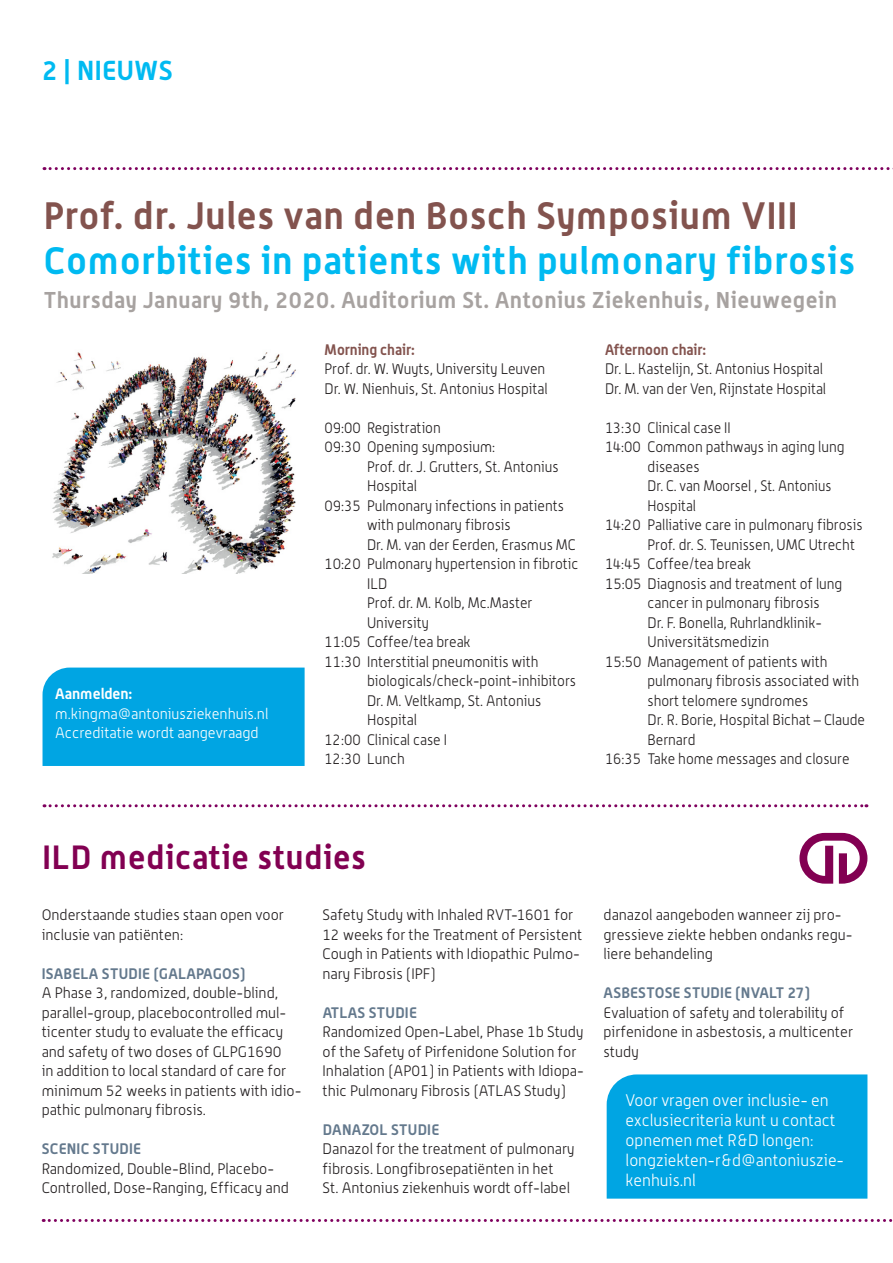
<style>
.page{position:relative;width:893px;height:1263px;background:#fff}
.page>*{position:absolute;margin:0;border:0;box-sizing:border-box;transform-origin:0 0}
.KOP_22_14_-_links-_k{font:700 37.5px "Alwyn";letter-spacing:.025em;color:#00baf1}
.KOP_22_14_-_links-_k-2{font:700 37.5px "Alwyn";letter-spacing:.025em;color:#83534e}
.KOP_22_14_-_links{font:700 33px "Alwyn";letter-spacing:.025em;color:#820052}
.t1{font:700 27px "Alwyn";letter-spacing:.015em;color:#00baf1}
.KOP_22_14_-_links-_k-3{font:700 22.5px "Alwyn";letter-spacing:.025em;color:#a7a2a0}
.Platte_tekst_light{font:300 16.5px/19.8px "Alwyn";color:#fff}
.Platte_tekst_light-2{font:300 15px/19.5px "Alwyn";color:#231f20;scale:.96 1}
.Platte_tekst_light-3{font:300 15px/19.5px "Alwyn";color:#231f20}
.Intro{font:700 15px "Alwyn";letter-spacing:.015em;color:#64798d}
.Platte_tekst_light-4{font:300 15px "Alwyn";color:#fff}
.Platte_tekst_light-5{font:300 15px/19.5px "Alwyn";color:#231f20;scale:.93 1}
.Platte_tekst_light-6{font:700 15px "Alwyn";color:#83534e;scale:.96 1}
.Platte_tekst_light-7{font:700 15px "Alwyn";color:#fff}
</style>
<div class="page">
<svg style="left:44px;top:167px;width:849px;height:3px"></svg>
<svg style="left:44px;top:804px;width:823px;height:3px"></svg>
<div style="left:43px;top:667px;width:262px;height:99px;background:#00a5e3"></div>
<svg style="left:799px;top:833px;width:68px;height:51px"></svg>
<svg style="left:43px;top:1219px;width:850px;height:3px"></svg>
<div style="left:607px;top:1074px;width:260px;height:124px;background:#00a5e3"></div>
<img style="left:52px;top:352px;width:244px;height:221px">
<p class="t1" style="left:42px;top:54px;width:132px">2 | NIEUWS</p>
<p class="KOP_22_14_-_links-_k-2" style="left:44px;top:192px;width:755px">Prof. dr. Jules van den Bosch Symposium VIII</p>
<p class="KOP_22_14_-_links-_k" style="left:44px;top:237px;width:813px">Comorbities in patients with pulmonary fibrosis</p>
<p class="KOP_22_14_-_links-_k-3" style="left:44px;top:286px;width:795px">Thursday January 9th, 2020. Auditorium St. Antonius Ziekenhuis, Nieuwegein</p>
<p class="Platte_tekst_light-7" style="left:55px;top:684px;width:79px">Aanmelden:</p>
<p class="Platte_tekst_light-4" style="left:55px;top:705px;width:215px">m.kingma@antoniusziekenhuis.nl</p>
<p class="Platte_tekst_light-4" style="left:55px;top:724px;width:205px">Accreditatie wordt aangevraagd</p>
<p class="Platte_tekst_light-6" style="left:325px;top:340px;width:96px">Morning chair:</p>
<p class="Platte_tekst_light-2" style="left:325px;top:359px;width:231px">Prof. dr. W. Wuyts, University Leuven</p>
<p class="Platte_tekst_light-2" style="left:325px;top:378px;width:234px">Dr. W. Nienhuis, St. Antonius Hospital</p>
<p class="Platte_tekst_light-2" style="left:325px;top:417px;width:123px">09:00 Registration</p>
<p class="Platte_tekst_light-2" style="left:325px;top:437px;width:179px">09:30 Opening symposium:</p>
<p class="Platte_tekst_light-2" style="left:367px;top:456px;width:201px">Prof. dr. J. Grutters, St. Antonius<br>Hospital</p>
<p class="Platte_tekst_light-2" style="left:367px;top:495px;width:206px;text-indent:-43px">09:35 Pulmonary infections in patients with pulmonary fibrosis</p>
<p class="Platte_tekst_light-2" style="left:367px;top:534px;width:219px">Dr. M. van der Eerden, Erasmus MC</p>
<p class="Platte_tekst_light-2" style="left:367px;top:554px;width:222px;text-indent:-43px">10:20 Pulmonary hypertension in fibrotic<br>ILD</p>
<p class="Platte_tekst_light-2" style="left:367px;top:593px;width:174px">Prof. dr. M. Kolb, Mc.Master<br>University</p>
<p class="Platte_tekst_light-2" style="left:325px;top:632px;width:154px">11:05 Coffee/tea break</p>
<p class="Platte_tekst_light-2" style="left:367px;top:651px;width:219px;text-indent:-43px">11:30 Interstitial pneumonitis with biologicals/check-point-inhibitors</p>
<p class="Platte_tekst_light-2" style="left:367px;top:690px;width:183px">Dr. M. Veltkamp, St. Antonius<br>Hospital</p>
<p class="Platte_tekst_light-2" style="left:325px;top:729px;width:129px">12:00 Clinical case I</p>
<p class="Platte_tekst_light-2" style="left:325px;top:749px;width:85px">12:30 Lunch</p>
<p class="Platte_tekst_light-6" style="left:605px;top:340px;width:107px">Afternoon chair:</p>
<p class="Platte_tekst_light-2" style="left:605px;top:359px;width:229px">Dr. L. Kastelijn, St. Antonius Hospital</p>
<p class="Platte_tekst_light-2" style="left:605px;top:378px;width:232px">Dr. M. van der Ven, Rijnstate Hospital</p>
<p class="Platte_tekst_light-2" style="left:605px;top:417px;width:132px">13:30 Clinical case II</p>
<p class="Platte_tekst_light-2" style="left:648px;top:437px;width:207px;text-indent:-43px">14:00 Common pathways in aging lung diseases</p>
<p class="Platte_tekst_light-5" style="left:648px;top:476px;width:199px">Dr. C. van Moorsel , St. Antonius<br>Hospital</p>
<p class="Platte_tekst_light-2" style="left:605px;top:515px;width:270px">14:20 Palliative care in pulmonary fibrosis</p>
<p class="Platte_tekst_light-2" style="left:648px;top:534px;width:218px">Prof. dr. S. Teunissen, UMC Utrecht</p>
<p class="Platte_tekst_light-2" style="left:605px;top:554px;width:154px">14:45 Coffee/tea break</p>
<p class="Platte_tekst_light-2" style="left:648px;top:573px;width:204px;text-indent:-43px">15:05 Diagnosis and treatment of lung cancer in pulmonary fibrosis</p>
<p class="Platte_tekst_light-2" style="left:648px;top:612px;width:183px">Dr. F. Bonella, Ruhrlandklinik-<br>Universitätsmedizin</p>
<p class="Platte_tekst_light-2" style="left:648px;top:651px;width:222px;text-indent:-43px">15:50 Management of patients with pulmonary fibrosis associated with short telomere syndromes</p>
<p class="Platte_tekst_light-2" style="left:648px;top:710px;width:228px">Dr. R. Borie, Hospital Bichat – Claude<br>Bernard</p>
<p class="Platte_tekst_light-2" style="left:605px;top:749px;width:256px">16:35 Take home messages and closure</p>
<p class="KOP_22_14_-_links" style="left:43px;top:837px;width:325px">ILD medicatie studies</p>
<p class="Platte_tekst_light-3" style="left:42px;top:905px;width:244px">Onderstaande studies staan open voor inclusie van patiënten:</p>
<p class="Intro" style="left:42px;top:964px;width:205px">ISABELA STUDIE (GALAPAGOS)</p>
<p class="Platte_tekst_light-3" style="left:42px;top:983px;width:261px">A Phase 3, randomized, double-blind, parallel-group, placebocontrolled mul&shy;ticenter study to evaluate the efficacy and safety of two doses of GLPG1690<br>in addition to local standard of care for minimum 52 weeks in patients with idio&shy;pathic pulmonary fibrosis.</p>
<p class="Intro" style="left:42px;top:1139px;width:101px">SCENIC STUDIE</p>
<p class="Platte_tekst_light-3" style="left:42px;top:1158px;width:249px">Randomized, Double-Blind, Placebo-<br>Controlled, Dose-Ranging, Efficacy and</p>
<p class="Platte_tekst_light-3" style="left:323px;top:905px;width:261px">Safety Study with Inhaled RVT-1601 for 12 weeks for the Treatment of Persistent Cough in Patients with Idiopathic Pulmo&shy;nary Fibrosis (IPF)</p>
<p class="Intro" style="left:323px;top:1003px;width:96px">ATLAS STUDIE</p>
<p class="Platte_tekst_light-3" style="left:323px;top:1022px;width:263px">Randomized Open-Label, Phase 1b Study of the Safety of Pirfenidone Solution for Inhalation (AP01) in Patients with Idiopa&shy;thic Pulmonary Fibrosis (ATLAS Study)</p>
<p class="Intro" style="left:323px;top:1120px;width:118px">DANAZOL STUDIE</p>
<p class="Platte_tekst_light-3" style="left:323px;top:1139px;width:254px">Danazol for the treatment of pulmonary fibrosis. Longfibrosepatiënten in het<br>St. Antonius ziekenhuis wordt off-label</p>
<p class="Platte_tekst_light-3" style="left:603px;top:905px;width:251px">danazol aangeboden wanneer zij pro&shy;gressieve ziekte hebben ondanks regu&shy;liere behandeling</p>
<p class="Intro" style="left:604px;top:983px;width:208px">ASBESTOSE STUDIE (NVALT 27)</p>
<p class="Platte_tekst_light-3" style="left:603px;top:1002px;width:251px">Evaluation of safety and tolerability of pirfenidone in asbestosis, a multicenter study</p>
<p class="Platte_tekst_light" style="left:626px;top:1090px;width:220px">Voor vragen over inclusie- en exclusiecriteria kunt u contact opnemen met R&amp;D longen: longziekten-r&amp;d@antoniuszie&shy;kenhuis.nl</p>
</div>
